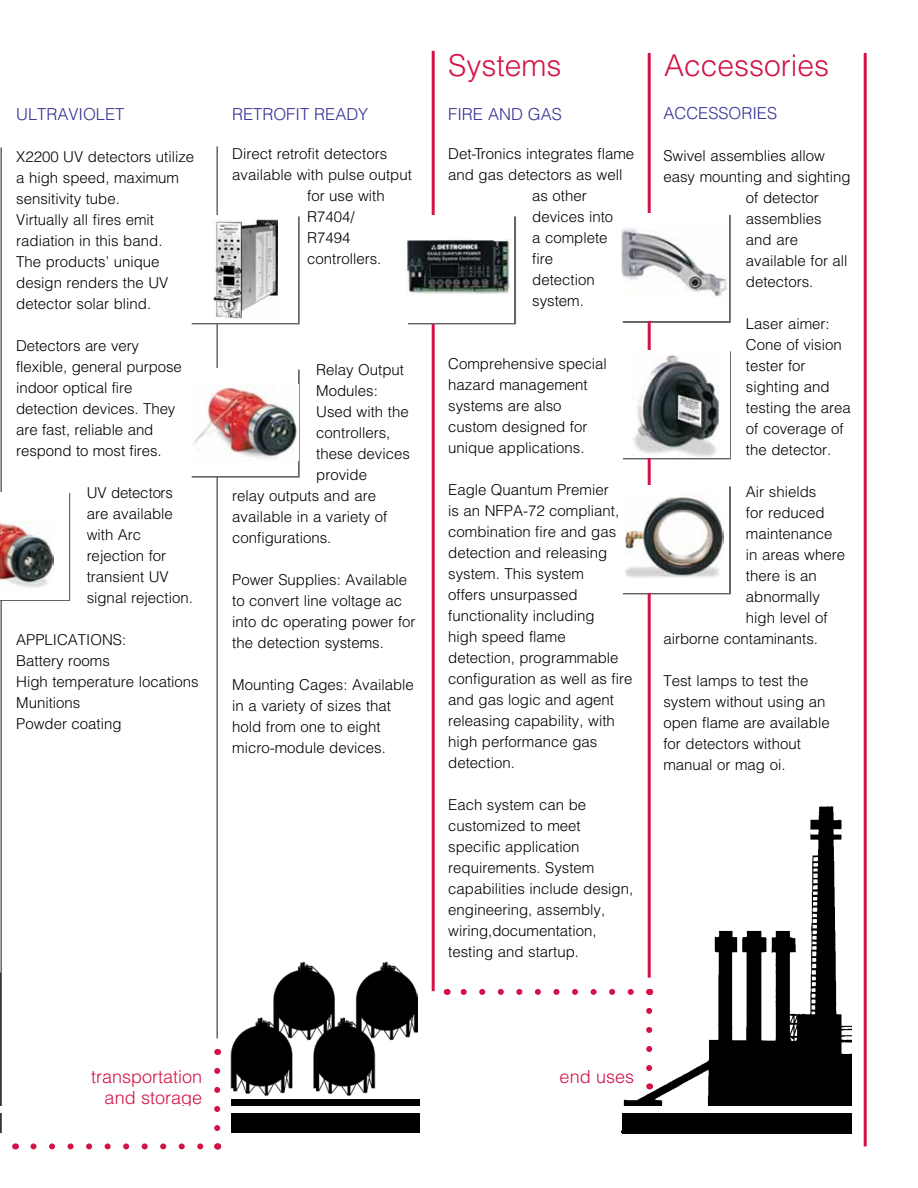
<style>
.page{position:relative;width:918px;height:1188px;background:#fff}
.page>*{position:absolute;margin:0;border:0;box-sizing:border-box;transform-origin:0 0}
.t1{font:300 30px "Helvetica LT Std";color:#d31245}
.t2{font:300 18px/21.6px "Helvetica LT Std";color:#d31245;text-align:right}
.t3{font:300 16.5px "Helvetica LT Std";color:#333092}
.t4{font:300 15px/21px "Helvetica LT Std";color:#000}
</style>
<div class="page">
<div style="left:862px;top:957px;width:6px;height:189px;background:#f1b7c6"></div>
<img style="left:231px;top:962px;width:187px;height:133px">
<div style="left:231px;top:1099px;width:189px;height:34px;background:#000"></div>
<svg style="left:33px;top:1143px;width:171px;height:6px"></svg>
<img style="left:623px;top:731px;width:228px;height:375px">
<svg style="left:646px;top:1011px;width:6px;height:66px"></svg>
<svg style="left:460px;top:989px;width:171px;height:6px"></svg>
<hr style="left:864px;top:53px;width:3px;height:1093px;background:#d31245">
<hr style="left:216px;top:146px;width:2px;height:892px;background:#636466">
<svg style="left:192px;top:216px;width:108px;height:108px"></svg>
<div style="left:190px;top:215px;width:108px;height:108px;background:#fff"></div>
<img style="left:213px;top:220px;width:65px;height:98px">
<svg style="left:192px;top:370px;width:108px;height:108px"></svg>
<div style="left:190px;top:368px;width:108px;height:108px;background:#fff"></div>
<img style="left:193px;top:385px;width:104px;height:76px">
<div style="left:623px;top:486px;width:108px;height:108px;background:#636466"></div>
<div style="left:623px;top:215px;width:108px;height:108px;border:3px solid #636466"></div>
<div style="left:623px;top:351px;width:108px;height:108px;border:3px solid #636466"></div>
<hr style="left:648px;top:53px;width:3px;height:925px;background:#d31245">
<div style="left:621px;top:485px;width:108px;height:108px;background:#fff"></div>
<img style="left:625px;top:494px;width:99px;height:84px">
<div style="left:621px;top:213px;width:108px;height:108px;background:#fff"></div>
<img style="left:622px;top:228px;width:105px;height:69px">
<div style="left:618px;top:350px;width:111px;height:108px;background:#fff"></div>
<img style="left:633px;top:355px;width:86px;height:102px">
<hr style="left:432px;top:51px;width:3px;height:940px;background:#d31245">
<div style="left:408px;top:216px;width:108px;height:108px;background:#636466"></div>
<div style="left:406px;top:215px;width:108px;height:108px;background:#fff"></div>
<img style="left:406px;top:239px;width:104px;height:56px">
<div style="left:622px;top:1113px;width:229px;height:21px;background:#000"></div>
<hr style="left:0;top:147px;width:2px;height:986px;background:#636466">
<svg style="left:2px;top:493px;width:68px;height:108px"></svg>
<div style="left:0;top:492px;width:69px;height:108px;background:#fff"></div>
<img style="left:0;top:521px;width:54px;height:67px">
<div style="left:0;top:1106px;width:852px;height:7px;background:#fff"></div>
<svg style="left:214px;top:1071px;width:6px;height:60px"></svg>
<p class="t3" style="left:16px;top:104px;width:110px">Ultraviolet</p>
<p class="t4" style="left:16px;top:146px;width:179px">X2200 UV detectors utilize a high speed, maximum sensitivity tube.<br>Virtually all fires emit radiation in this band.<br>The products’ unique design renders the UV detector solar blind.</p>
<p class="t4" style="left:16px;top:335px;width:167px">Detectors are very flexible, general purpose indoor optical fire detection devices. They are fast, reliable and respond to most fires.</p>
<p class="t4" style="left:87px;top:482px;width:108px">UV detectors are available with Arc rejection for transient UV signal rejection.</p>
<p class="t4" style="left:16px;top:629px;width:184px">Applications:<br>Battery rooms<br>High temperature locations<br>M unitions<br>Powder coating</p>
<p class="t3" style="left:232px;top:104px;width:138px">Retrofit Ready</p>
<p class="t4" style="left:232px;top:143px;width:157px">Direct retrofit detectors</p>
<p class="t4" style="left:232px;top:164px;width:181px">available with pulse output</p>
<p class="t4" style="left:307px;top:185px;width:79px">for use with</p>
<p class="t4" style="left:307px;top:206px;width:49px">R7404/</p>
<p class="t4" style="left:307px;top:227px;width:45px">R7494</p>
<p class="t4" style="left:307px;top:248px;width:76px">controllers.</p>
<p class="t4" style="left:316px;top:359px;width:89px">Relay Output</p>
<p class="t4" style="left:316px;top:380px;width:63px">Modules:</p>
<p class="t4" style="left:316px;top:401px;width:94px">Used with the</p>
<p class="t4" style="left:316px;top:422px;width:76px">controllers,</p>
<p class="t4" style="left:316px;top:443px;width:95px">these devices</p>
<p class="t4" style="left:316px;top:464px;width:52px">provide</p>
<p class="t4" style="left:232px;top:485px;width:145px">relay outputs and are</p>
<p class="t4" style="left:232px;top:506px;width:157px">available in a variety of</p>
<p class="t4" style="left:232px;top:527px;width:101px">configurations.</p>
<p class="t4" style="left:232px;top:569px;width:185px">Power Supplies: Available to convert line voltage ac into dc operating power for the detection systems.</p>
<p class="t4" style="left:232px;top:674px;width:183px">Mounting Cages: Available in a variety of sizes that hold from one to eight micro-module devices.</p>
<h1 class="t1" style="left:448px;top:47px;width:156px">Systems A</h1>
<h1 class="t1" style="left:684px;top:47px;width:147px">ccessories</h1>
<p class="t3" style="left:448px;top:104px;width:18px">FIRE</p>
<p class="t3" style="left:488px;top:104px;width:75px">AN D GAS</p>
<p class="t4" style="left:448px;top:143px;width:187px">Det-Tronics integrates flame</p>
<p class="t4" style="left:448px;top:164px;width:176px">and gas detectors as well</p>
<p class="t4" style="left:532px;top:185px;width:56px">as other</p>
<p class="t4" style="left:532px;top:206px;width:82px">devices into</p>
<p class="t4" style="left:532px;top:227px;width:77px">a complete</p>
<p class="t4" style="left:532px;top:248px;width:22px">fire</p>
<p class="t4" style="left:532px;top:269px;width:64px">detection</p>
<p class="t4" style="left:532px;top:290px;width:53px">system.</p>
<p class="t4" style="left:448px;top:353px;width:160px">Comprehensive special hazard management systems are also custom designed for unique applications.</p>
<p class="t4" style="left:448px;top:479px;width:186px">Eagle Quantum Premier<br>is an N FPA-72 compliant, combination fire and gas detection and releasing system. This system<br>offers unsurpassed functionality including<br>high speed flame detection, programmable configuration as well as fire and gas logic and agent releasing capability, with high performance gas detection.</p>
<p class="t4" style="left:448px;top:794px;width:187px">Each system can be customized to meet specific application requirements. System capabilities include design, engineering, assembly, wiring,documentation, testing and startup.</p>
<p class="t3" style="left:663px;top:103px;width:113px">Accessories</p>
<p class="t4" style="left:663px;top:145px;width:163px">Swivel assemblies allow</p>
<p class="t4" style="left:663px;top:166px;width:189px">easy mounting and sighting</p>
<p class="t4" style="left:746px;top:187px;width:74px">of detector</p>
<p class="t4" style="left:746px;top:208px;width:77px">assemblies</p>
<p class="t4" style="left:746px;top:229px;width:54px">and are</p>
<p class="t4" style="left:746px;top:250px;width:103px">available for all</p>
<p class="t4" style="left:746px;top:271px;width:69px">detectors.</p>
<p class="t4" style="left:746px;top:313px;width:106px">Laser aimer:<br>Cone of vision tester for sighting and testing the area of coverage of the detector.</p>
<p class="t4" style="left:746px;top:481px;width:72px">Air shields</p>
<p class="t4" style="left:746px;top:502px;width:80px">for reduced</p>
<p class="t4" style="left:746px;top:523px;width:88px">maintenance</p>
<p class="t4" style="left:746px;top:544px;width:101px">in areas where</p>
<p class="t4" style="left:746px;top:565px;width:72px">there is an</p>
<p class="t4" style="left:746px;top:586px;width:76px">abnormally</p>
<p class="t4" style="left:746px;top:607px;width:83px">high level of</p>
<p class="t4" style="left:663px;top:628px;width:156px">airborne contaminants.</p>
<p class="t4" style="left:663px;top:670px;width:168px">Test lamps to test the system without using an open flame are available for detectors without manual or mag oi.</p>
<p class="t2" style="left:91px;top:1065px;width:113px">transportation and storage</p>
<p class="t2" style="left:560px;top:1066px;width:76px">end uses</p>
</div>
